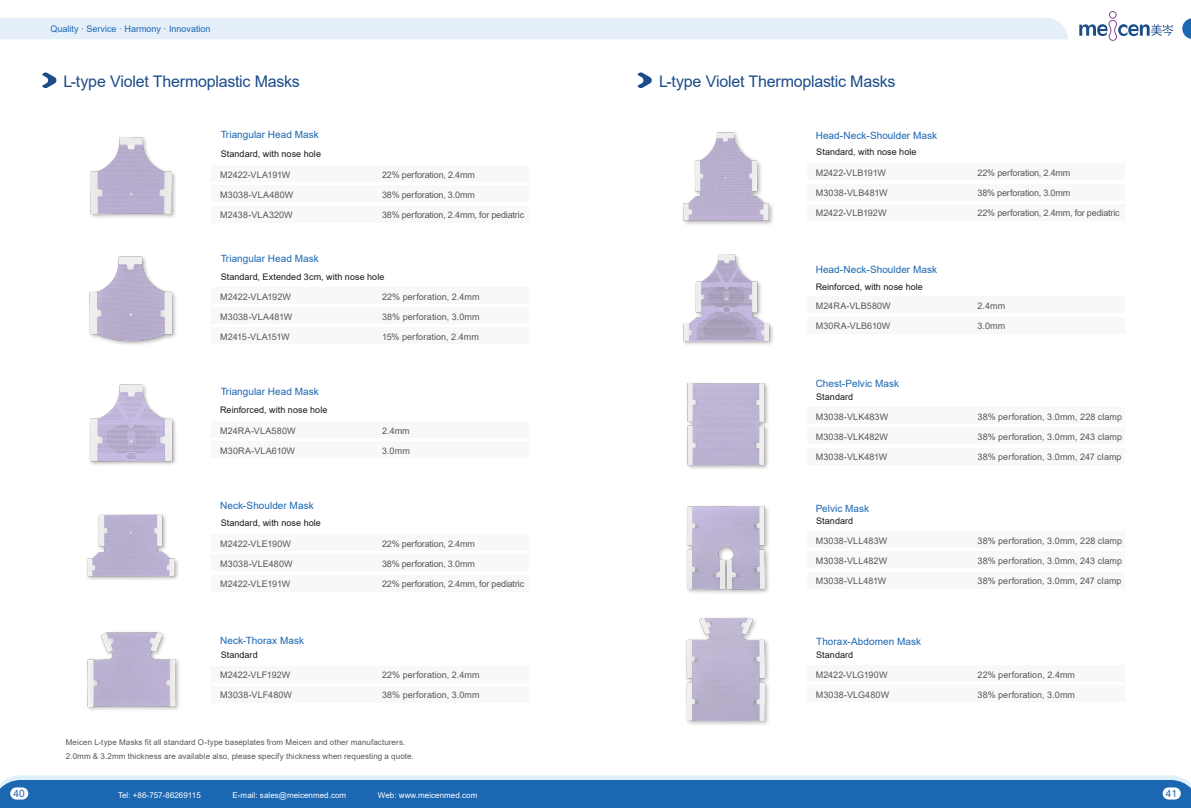
<style>
.page{position:relative;width:1191px;height:808px;background:#fff}
.page>*{position:absolute;margin:0;border:0;box-sizing:border-box;transform-origin:0 0}
.t1{font:16px "Arial";letter-spacing:-.015em;color:#1c4c89}
.t2{font:10.1px "Arial";color:#1b67b2}
.t3{font:10px "Arial";letter-spacing:.005em;color:#1b67b2}
.t4{font:9px "Arial";letter-spacing:.01em;color:#595757}
.t5{font:9px "Arial";letter-spacing:-.015em;color:#595757}
.t6{font:9px "Arial";letter-spacing:.01em;color:#1a1618}
.t7{font:9px "Arial";letter-spacing:-.01em;color:#595757}
.t8{font:9px "Arial";color:#1b67b2}
.t9{font:9px "Arial";letter-spacing:-.035em;color:#595757}
.t10{font:8px/14px "Arial";letter-spacing:.01em;color:#595757}
.t11{font:8px "Arial";letter-spacing:.005em;color:#fff}
</style>
<div class="page">
<div style="left:807px;top:296px;width:317px;height:17px;background:#f7f8f8"></div>
<div style="left:807px;top:317px;width:317px;height:17px;background:#f7f8f8"></div>
<div style="left:807px;top:163px;width:317px;height:17px;background:#f7f8f8"></div>
<div style="left:807px;top:184px;width:317px;height:17px;background:#f7f8f8"></div>
<div style="left:807px;top:204px;width:317px;height:17px;background:#f7f8f8"></div>
<div style="left:211px;top:287px;width:318px;height:17px;background:#f7f8f8"></div>
<div style="left:211px;top:307px;width:318px;height:17px;background:#f7f8f8"></div>
<div style="left:211px;top:327px;width:318px;height:17px;background:#f7f8f8"></div>
<div style="left:5px;top:775px;width:1181px;height:5px;background:#dff2fa"></div>
<div style="left:0;top:780px;width:1191px;height:28px;background:#1b67b2"></div>
<div style="left:10px;top:787px;width:18px;height:12px;background:#fff;border-radius:6px"></div>
<div style="left:1162px;top:787px;width:18px;height:12px;background:#fff;border-radius:6px"></div>
<div style="left:211px;top:206px;width:318px;height:17px;background:#f7f8f8"></div>
<div style="left:211px;top:165px;width:318px;height:17px;background:#f7f8f8"></div>
<div style="left:211px;top:185px;width:318px;height:17px;background:#f7f8f8"></div>
<div style="left:211px;top:666px;width:318px;height:17px;background:#f7f8f8"></div>
<div style="left:211px;top:686px;width:318px;height:17px;background:#f7f8f8"></div>
<div style="left:211px;top:534px;width:318px;height:17px;background:#f7f8f8"></div>
<div style="left:211px;top:554px;width:318px;height:17px;background:#f7f8f8"></div>
<div style="left:211px;top:574px;width:318px;height:17px;background:#f7f8f8"></div>
<div style="left:211px;top:421px;width:318px;height:17px;background:#f7f8f8"></div>
<div style="left:211px;top:441px;width:318px;height:17px;background:#f7f8f8"></div>
<div style="left:807px;top:407px;width:317px;height:17px;background:#f7f8f8"></div>
<div style="left:807px;top:427px;width:317px;height:17px;background:#f7f8f8"></div>
<div style="left:807px;top:448px;width:317px;height:17px;background:#f7f8f8"></div>
<div style="left:807px;top:531px;width:317px;height:17px;background:#f7f8f8"></div>
<div style="left:807px;top:551px;width:317px;height:17px;background:#f7f8f8"></div>
<div style="left:807px;top:572px;width:317px;height:16px;background:#f7f8f8"></div>
<div style="left:807px;top:665px;width:317px;height:17px;background:#f7f8f8"></div>
<div style="left:807px;top:685px;width:317px;height:17px;background:#f7f8f8"></div>
<svg style="left:42px;top:72px;width:15px;height:17px"></svg>
<svg style="left:637px;top:72px;width:15px;height:17px"></svg>
<div style="left:0;top:18px;width:1067px;height:21px;background:#e4eff9"></div>
<svg style="left:1079px;top:11px;width:94px;height:30px"></svg>
<svg style="left:1182px;top:18px;width:9px;height:21px"></svg>
<img style="left:90px;top:137px;width:86px;height:81px">
<img style="left:687px;top:383px;width:81px;height:86px">
<img style="left:89px;top:256px;width:87px;height:89px">
<img style="left:89px;top:384px;width:87px;height:81px">
<img style="left:87px;top:632px;width:92px;height:78px">
<img style="left:87px;top:514px;width:91px;height:66px">
<img style="left:683px;top:132px;width:90px;height:93px">
<img style="left:686px;top:506px;width:83px;height:87px">
<img style="left:686px;top:617px;width:83px;height:108px">
<img style="left:683px;top:254px;width:90px;height:91px">
<p class="t8" style="left:50px;top:23px;width:162px">Quality · Service · Harmony · Innovation</p>
<h1 class="t1" style="left:63px;top:70px;width:238px">L-type Violet Thermoplastic Masks</h1>
<h1 class="t1" style="left:659px;top:70px;width:238px">L-type Violet Thermoplastic Masks</h1>
<p class="t3" style="left:221px;top:127px;width:100px">Triangular Head Mask</p>
<p class="t6" style="left:221px;top:148px;width:102px">Standard, with nose hole</p>
<p class="t7" style="left:220px;top:169px;width:72px">M2422-VLA191W</p>
<p class="t4" style="left:220px;top:189px;width:75px">M3038-VLA480W</p>
<p class="t4" style="left:220px;top:209px;width:74px">M2438-VLA320W</p>
<p class="t3" style="left:221px;top:252px;width:100px">Triangular Head Mask</p>
<p class="t5" style="left:382px;top:169px;width:94px">22% perforation, 2.4mm</p>
<p class="t5" style="left:382px;top:189px;width:94px">38% perforation, 3.0mm</p>
<p class="t5" style="left:382px;top:209px;width:144px">38% perforation, 2.4mm, for pediatric</p>
<p class="t6" style="left:221px;top:271px;width:165px">Standard, Extended 3cm, with nose hole</p>
<p class="t4" style="left:220px;top:290px;width:72px">M2422-VLA192W</p>
<p class="t4" style="left:220px;top:310px;width:74px">M3038-VLA481W</p>
<p class="t9" style="left:220px;top:330px;width:71px">M2415-VLA151W</p>
<p class="t4" style="left:382px;top:290px;width:99px">22% perforation, 2.4mm</p>
<p class="t4" style="left:382px;top:310px;width:99px">38% perforation, 3.0mm</p>
<p class="t4" style="left:382px;top:330px;width:98px">15% perforation, 2.4mm</p>
<p class="t3" style="left:221px;top:385px;width:100px">Triangular Head Mask</p>
<p class="t6" style="left:220px;top:403px;width:109px">Reinforced, with nose hole</p>
<p class="t4" style="left:220px;top:424px;width:77px">M24RA-VLA580W</p>
<p class="t4" style="left:220px;top:444px;width:76px">M30RA-VLA610W</p>
<p class="t3" style="left:220px;top:498px;width:95px">Neck-Shoulder Mask</p>
<p class="t6" style="left:221px;top:516px;width:102px">Standard, with nose hole</p>
<p class="t4" style="left:220px;top:538px;width:72px">M2422-VLE190W</p>
<p class="t4" style="left:220px;top:558px;width:74px">M3038-VLE480W</p>
<p class="t7" style="left:220px;top:578px;width:71px">M2422-VLE191W</p>
<p class="t3" style="left:220px;top:634px;width:85px">Neck-Thorax Mask</p>
<p class="t6" style="left:221px;top:649px;width:39px">Standard</p>
<p class="t4" style="left:220px;top:669px;width:72px">M2422-VLF192W</p>
<p class="t4" style="left:220px;top:689px;width:73px">M3038-VLF480W</p>
<p class="t4" style="left:382px;top:424px;width:29px">2.4mm</p>
<p class="t4" style="left:382px;top:444px;width:29px">3.0mm</p>
<p class="t5" style="left:382px;top:538px;width:94px">22% perforation, 2.4mm</p>
<p class="t5" style="left:382px;top:558px;width:94px">38% perforation, 3.0mm</p>
<p class="t5" style="left:382px;top:578px;width:144px">22% perforation, 2.4mm, for pediatric</p>
<p class="t4" style="left:382px;top:669px;width:99px">22% perforation, 2.4mm</p>
<p class="t4" style="left:382px;top:689px;width:99px">38% perforation, 3.0mm</p>
<p class="t10" style="left:66px;top:735px;width:349px">Meicen L-type Masks fit all standard O-type baseplates from Meicen and other manufacturers.<br>2.0mm &amp; 3.2mm thickness are available also, please specify thickness when requesting a quote.</p>
<p class="t3" style="left:815px;top:129px;width:123px">Head-Neck-Shoulder Mask</p>
<p class="t6" style="left:816px;top:146px;width:102px">Standard, with nose hole</p>
<p class="t7" style="left:815px;top:166px;width:72px">M2422-VLB191W</p>
<p class="t4" style="left:815px;top:186px;width:73px">M3038-VLB481W</p>
<p class="t4" style="left:815px;top:206px;width:72px">M2422-VLB192W</p>
<p class="t3" style="left:815px;top:263px;width:123px">Head-Neck-Shoulder Mask</p>
<p class="t6" style="left:815px;top:281px;width:109px">Reinforced, with nose hole</p>
<p class="t4" style="left:815px;top:300px;width:77px">M24RA-VLB580W</p>
<p class="t4" style="left:815px;top:320px;width:76px">M30RA-VLB610W</p>
<p class="t3" style="left:815px;top:376px;width:85px">Chest-Pelvic Mask</p>
<p class="t4" style="left:815px;top:410px;width:74px">M3038-VLK483W</p>
<p class="t4" style="left:815px;top:430px;width:74px">M3038-VLK482W</p>
<p class="t4" style="left:815px;top:450px;width:73px">M3038-VLK481W</p>
<p class="t6" style="left:816px;top:390px;width:39px">Standard</p>
<p class="t3" style="left:815px;top:501px;width:55px">Pelvic Mask</p>
<p class="t4" style="left:815px;top:534px;width:73px">M3038-VLL483W</p>
<p class="t4" style="left:815px;top:554px;width:73px">M3038-VLL482W</p>
<p class="t4" style="left:815px;top:574px;width:72px">M3038-VLL481W</p>
<p class="t6" style="left:816px;top:515px;width:39px">Standard</p>
<p class="t3" style="left:816px;top:634px;width:106px">Thorax-Abdomen Mask</p>
<p class="t4" style="left:815px;top:668px;width:73px">M2422-VLG190W</p>
<p class="t4" style="left:815px;top:688px;width:75px">M3038-VLG480W</p>
<p class="t6" style="left:816px;top:649px;width:39px">Standard</p>
<p class="t5" style="left:977px;top:166px;width:94px">22% perforation, 2.4mm</p>
<p class="t5" style="left:977px;top:186px;width:94px">38% perforation, 3.0mm</p>
<p class="t5" style="left:977px;top:206px;width:144px">22% perforation, 2.4mm, for pediatric</p>
<p class="t4" style="left:977px;top:300px;width:29px">2.4mm</p>
<p class="t4" style="left:977px;top:320px;width:29px">3.0mm</p>
<p class="t4" style="left:977px;top:410px;width:146px">38% perforation, 3.0mm, 228 clamp</p>
<p class="t4" style="left:977px;top:430px;width:146px">38% perforation, 3.0mm, 243 clamp</p>
<p class="t4" style="left:977px;top:450px;width:146px">38% perforation, 3.0mm, 247 clamp</p>
<p class="t4" style="left:977px;top:534px;width:146px">38% perforation, 3.0mm, 228 clamp</p>
<p class="t4" style="left:977px;top:554px;width:146px">38% perforation, 3.0mm, 243 clamp</p>
<p class="t4" style="left:977px;top:574px;width:146px">38% perforation, 3.0mm, 247 clamp</p>
<p class="t4" style="left:977px;top:668px;width:99px">22% perforation, 2.4mm</p>
<p class="t4" style="left:977px;top:688px;width:99px">38% perforation, 3.0mm</p>
<p class="t2" style="left:13px;top:786px;width:13px">40</p>
<p class="t2" style="left:1165px;top:786px;width:13px">41</p>
<p class="t11" style="left:118px;top:789px;width:84px">Tel: +86-757-86269115</p>
<p class="t11" style="left:232px;top:789px;width:115px">E-mail: sales@meicenmed.com</p>
<p class="t11" style="left:378px;top:789px;width:101px">Web: www.meicenmed.com</p>
</div>
